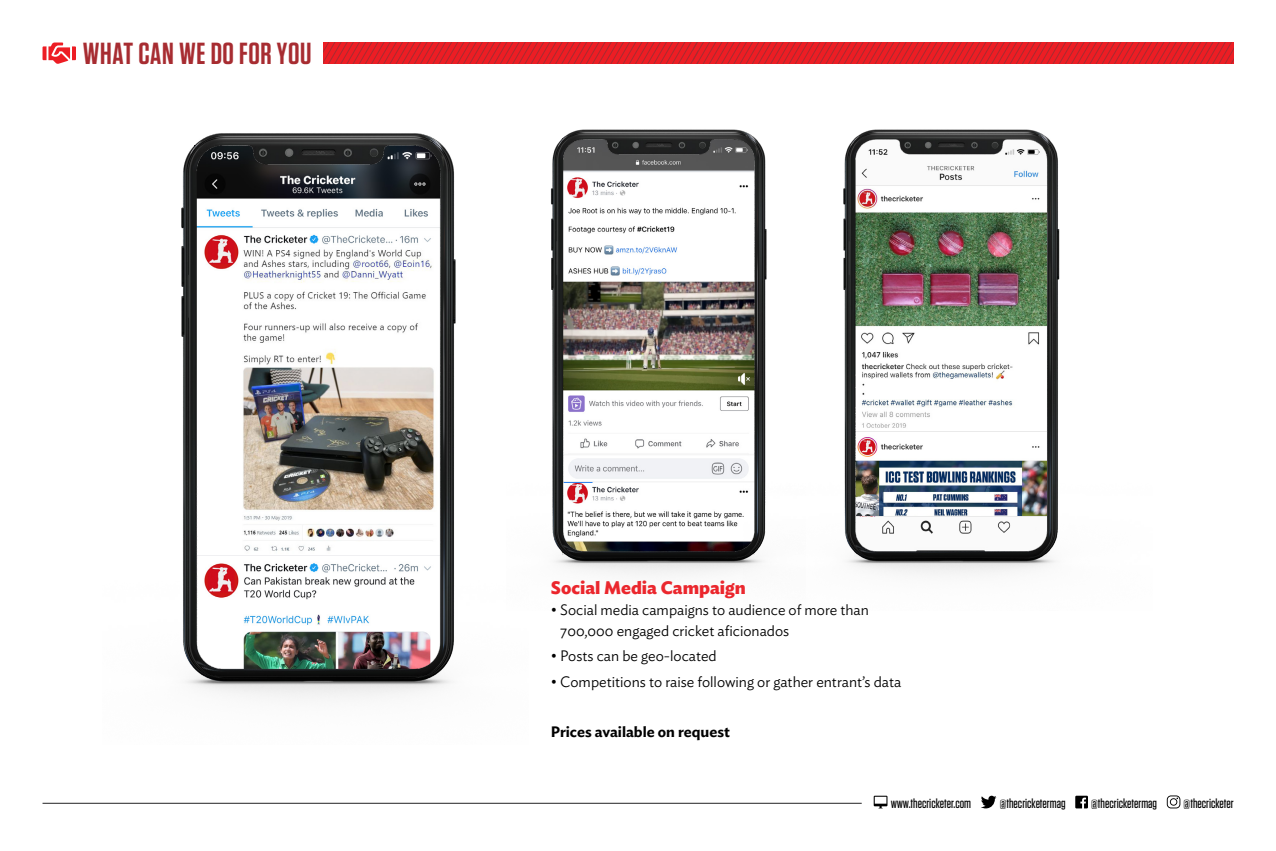
<style>
.page{position:relative;width:1276px;height:851px;background:#fff}
.page>*{position:absolute;margin:0;border:0;box-sizing:border-box;transform-origin:0 0}
.t1{font:600 30.45px "Tungsten";letter-spacing:.02em;color:#a72c31}
.t2{font:700 18px "Ideal Sans";color:#ed1d24}
.t3{font:300 15px/21px "Ideal Sans";color:#000}
.t4{font:600 15px "Ideal Sans";color:#000}
.t5{font:500 13.5px "Tungsten";color:#000}
</style>
<div class="page">
<svg style="left:873px;top:795px;width:14px;height:13px"></svg>
<svg style="left:981px;top:795px;width:15px;height:13px"></svg>
<svg style="left:1075px;top:795px;width:13px;height:13px"></svg>
<svg style="left:1166px;top:795px;width:14px;height:13px"></svg>
<hr style="left:43px;top:802px;width:818px;height:1px;background:#474749">
<svg style="left:43px;top:42px;width:33px;height:22px"></svg>
<svg style="left:323px;top:43px;width:910px;height:21px;background:#df1f26"></svg>
<img style="left:181px;top:133px;width:275px;height:565px">
<img style="left:843px;top:129px;width:217px;height:445px">
<img style="left:550px;top:129px;width:217px;height:445px">
<h1 class="t1" style="left:83px;top:37px;width:230px">WHAT CAN WE DO FOR YOU</h1>
<p class="t2" style="left:551px;top:573px;width:197px">Social Media Campaign</p>
<p class="t3" style="left:560px;top:598px;width:310px;text-indent:-9px">• Social media campaigns to audience of more than<br>700,000 engaged cricket aficionados</p>
<p class="t3" style="left:551px;top:644px;width:167px">• Posts can be geo-located</p>
<p class="t3" style="left:551px;top:669px;width:352px">• Competitions to raise following or gather entrant’s data</p>
<p class="t4" style="left:551px;top:720px;width:180px">Prices available on request</p>
<p class="t5" style="left:890px;top:796px;width:82px">www.thecricketer.com</p>
<p class="t5" style="left:999px;top:796px;width:67px">@thecricketermag</p>
<p class="t5" style="left:1091px;top:796px;width:67px">@thecricketermag</p>
<p class="t5" style="left:1183px;top:796px;width:52px">@thecricketer</p>
</div>
